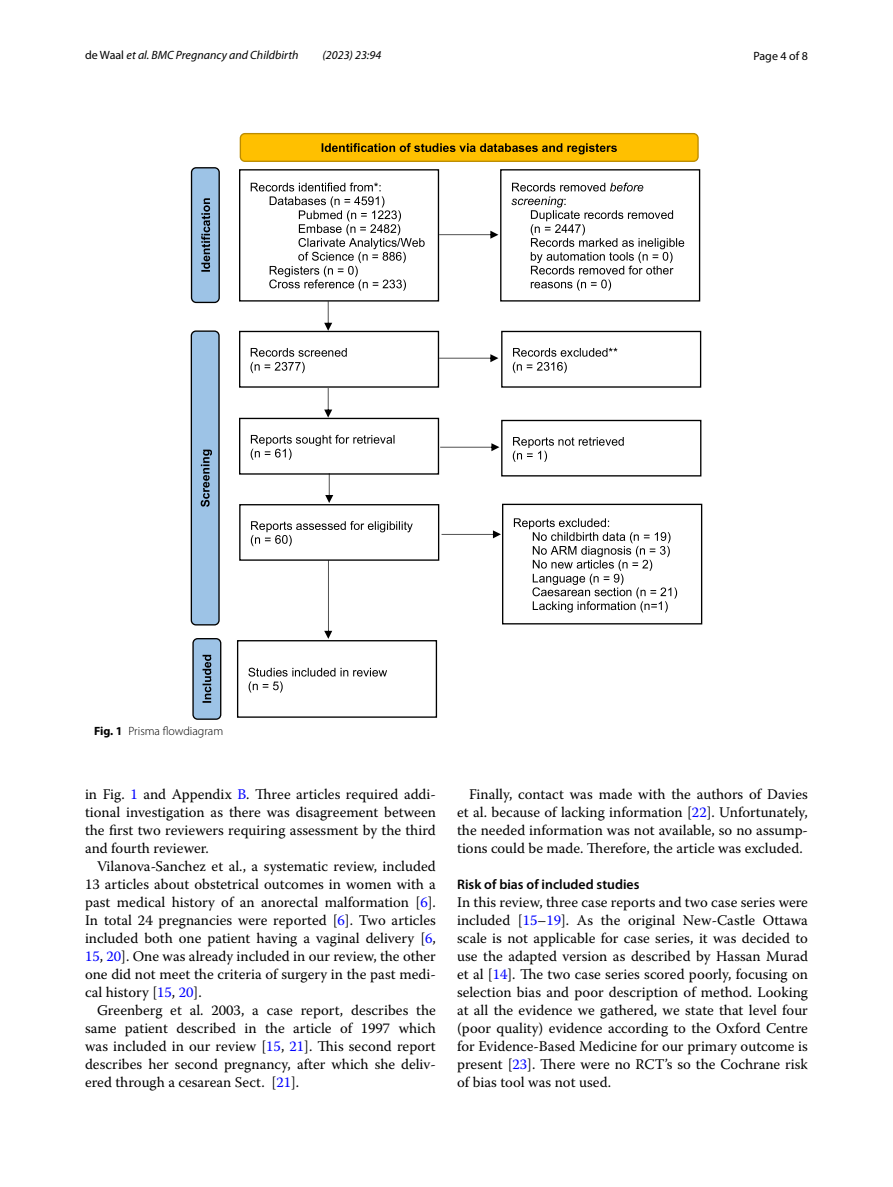
<style>
.page{position:relative;width:893px;height:1187px;background:#fff}
.page>*{position:absolute;margin:0;border:0;box-sizing:border-box;transform-origin:0 0}
.t1{font:14.7px/18px "Warnock Pro";color:#000;text-align:justify}
.t2{font:600 13.8px "Myriad Pro";color:#000}
.t3{font:italic 12px "Myriad Pro";color:#000}
.t4{font:300 12px "Myriad Pro";color:#000}
.t5{font:12px "Myriad Pro";color:#000}
.s1{font-style:normal}
.s2{font-weight:700}
.s3{color:#00f}
</style>
<div class="page">
<div style="left:239px;top:169px;width:200px;height:132px;border:1px solid #000"></div>
<svg style="left:251px;top:182px;width:174px;height:109px"></svg>
<div style="left:500px;top:169px;width:200px;height:132px;border:1px solid #000"></div>
<svg style="left:511px;top:182px;width:173px;height:109px"></svg>
<div style="left:239px;top:331px;width:200px;height:56px;border:1px solid #000"></div>
<svg style="left:250px;top:348px;width:97px;height:25px"></svg>
<div style="left:501px;top:331px;width:200px;height:56px;border:1px solid #000"></div>
<svg style="left:513px;top:348px;width:104px;height:25px"></svg>
<div style="left:239px;top:418px;width:200px;height:56px;border:1px solid #000"></div>
<svg style="left:251px;top:435px;width:143px;height:25px"></svg>
<div style="left:501px;top:420px;width:200px;height:56px;border:1px solid #000"></div>
<svg style="left:513px;top:437px;width:111px;height:25px"></svg>
<div style="left:239px;top:504px;width:200px;height:56px;border:1px solid #000"></div>
<svg style="left:251px;top:521px;width:162px;height:25px"></svg>
<div style="left:502px;top:503px;width:200px;height:121px;border:1px solid #000"></div>
<svg style="left:514px;top:518px;width:163px;height:94px"></svg>
<div style="left:237px;top:640px;width:200px;height:77px;border:1px solid #000"></div>
<svg style="left:248px;top:667px;width:139px;height:25px"></svg>
<svg style="left:439px;top:231px;width:59px;height:8px"></svg>
<svg style="left:439px;top:354px;width:59px;height:8px"></svg>
<svg style="left:440px;top:443px;width:59px;height:8px"></svg>
<svg style="left:442px;top:530px;width:59px;height:8px"></svg>
<div style="left:240px;top:134px;width:458px;height:27px;background:#ffc000;border-radius:5px"></div>
<div style="left:240px;top:133px;width:459px;height:29px;border:1px solid #bc8c00;border-radius:5px"></div>
<svg style="left:322px;top:143px;width:295px;height:11px"></svg>
<div style="left:192px;top:168px;width:27px;height:134px;background:#9dc3e6;border-radius:5px"></div>
<div style="left:191px;top:167px;width:29px;height:136px;border:1px solid #000;border-radius:5px"></div>
<svg style="left:201px;top:198px;width:9px;height:74px"></svg>
<div style="left:191px;top:331px;width:28px;height:293px;background:#9dc3e6;border-radius:5px"></div>
<div style="left:191px;top:330px;width:29px;height:295px;border:1px solid #000;border-radius:5px"></div>
<svg style="left:201px;top:449px;width:11px;height:58px"></svg>
<div style="left:193px;top:638px;width:28px;height:81px;background:#9dc3e6;border-radius:5px"></div>
<div style="left:192px;top:638px;width:29px;height:81px;border:1px solid #000;border-radius:5px"></div>
<svg style="left:203px;top:654px;width:8px;height:48px"></svg>
<svg style="left:324px;top:301px;width:8px;height:30px"></svg>
<svg style="left:324px;top:388px;width:8px;height:29px"></svg>
<svg style="left:325px;top:473px;width:8px;height:30px"></svg>
<svg style="left:324px;top:560px;width:8px;height:78px"></svg>
<p class="t3" style="left:85px;top:48px;width:215px"><span class="s1">de Waal</span> et al. BMC Pregnancy and Childbirth</p>
<p class="t3" style="left:323px;top:48px;width:60px">(2023) 23:94</p>
<p class="t5" style="left:753px;top:48px;width:56px">Page 4 of 8</p>
<p class="t4" style="left:94px;top:724px;width:131px"><span class="s2">Fig. 1</span> Prisma flowdiagram</p>
<p class="t1" style="left:85px;top:785px;width:352px">in Fig. <span class="s3">1</span> and Appendix <span class="s3">B</span>. Three articles required addi&shy;tional investigation as there was disagreement between the first two reviewers requiring assessment by the third and fourth reviewer.</p>
<p class="t1" style="left:85px;top:857px;width:352px;text-indent:12px">Vilanova-Sanchez et al., a systematic review, included 13 articles about obstetrical outcomes in women with a past medical history of an anorectal malformation [<span class="s3">6</span>].<br>In total 24 pregnancies were reported [<span class="s3">6</span>]. Two articles included both one patient having a vaginal delivery [<span class="s3">6</span>, <span class="s3">15</span>, <span class="s3">20</span>]. One was already included in our review, the other one did not meet the criteria of surgery in the past medi&shy;cal history [<span class="s3">15</span>, <span class="s3">20</span>].</p>
<p class="t1" style="left:85px;top:1001px;width:352px;text-indent:12px">Greenberg et al. 2003, a case report, describes the same patient described in the article of 1997 which was included in our review [<span class="s3">15</span>, <span class="s3">21</span>]. This second report describes her second pregnancy, after which she deliv&shy;ered through a cesarean Sect. [<span class="s3">21</span>].</p>
<p class="t1" style="left:457px;top:785px;width:352px;text-indent:12px">Finally, contact was made with the authors of Davies et al. because of lacking information [<span class="s3">22</span>]. Unfortunately, the needed information was not available, so no assump&shy;tions could be made. Therefore, the article was excluded.</p>
<p class="t2" style="left:457px;top:875px;width:184px">Risk of bias of included studies</p>
<p class="t1" style="left:457px;top:893px;width:352px">In this review, three case reports and two case series were included [<span class="s3">15</span>–<span class="s3">19</span>]. As the original New-Castle Ottawa scale is not applicable for case series, it was decided to use the adapted version as described by Hassan Murad et al [<span class="s3">14</span>]. The two case series scored poorly, focusing on selection bias and poor description of method. Looking at all the evidence we gathered, we state that level four (poor quality) evidence according to the Oxford Centre for Evidence-Based Medicine for our primary outcome is present [<span class="s3">23</span>]. There were no RCT’s so the Cochrane risk of bias tool was not used.</p>
</div>
